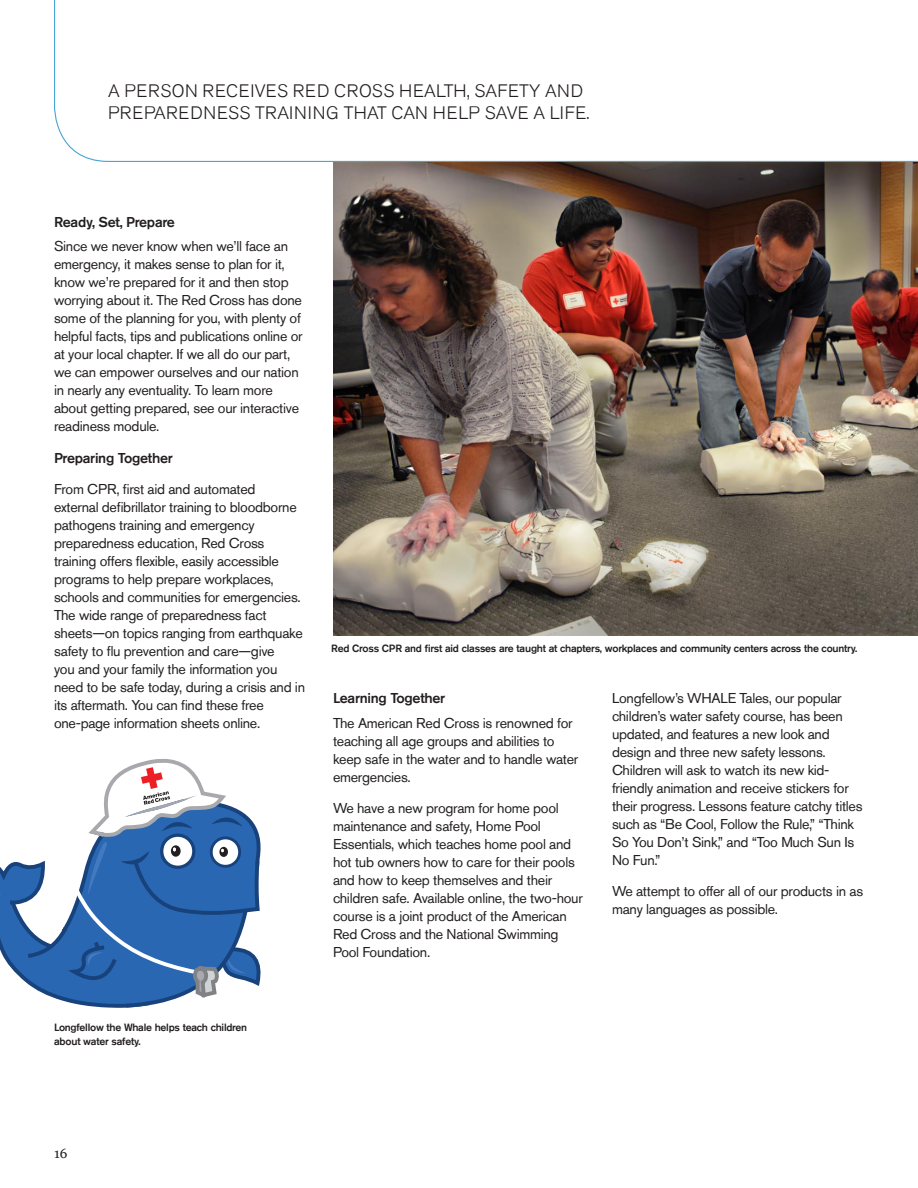
<style>
.page{position:relative;width:918px;height:1188px;background:#fff}
.page>*{position:absolute;margin:0;border:0;box-sizing:border-box;transform-origin:0 0}
.t1{font:300 18px "Akzidenz Grotesk Std";letter-spacing:.03em;color:#231f20}
.t2{font:300 18px "Akzidenz Grotesk Std";letter-spacing:.05em;color:#231f20}
.t3{font:14.25px/18px "Akzidenz Grotesk Std";letter-spacing:-.02em;color:#231f20}
.t4{font:500 14.25px "Akzidenz Grotesk Std";letter-spacing:-.02em;color:#231f20}
.t5{font:13.5px "Georgia";color:#231f20}
.t6{font:500 10.5px/13.5px "Akzidenz Grotesk Std";letter-spacing:-.02em;color:#231f20}
</style>
<div class="page">
<img style="left:333px;top:163px;width:585px;height:473px">
<svg style="left:0;top:759px;width:261px;height:249px"></svg>
<svg style="left:54px;top:0;width:864px;height:163px"></svg>
<p class="t1" style="left:108px;top:80px;width:29px">A PER</p>
<p class="t1" style="left:160px;top:80px;width:55px">SON RECE</p>
<p class="t1" style="left:251px;top:80px;width:247px">IVES RED CROSS HEALTH, SAFETY</p>
<p class="t1" style="left:545px;top:80px;width:39px">AND</p>
<p class="t1" style="left:108px;top:103px;width:13px">PREPARE</p>
<p class="t1" style="left:190px;top:103px;width:77px">DNESS TRA</p>
<p class="t2" style="left:289px;top:103px;width:302px">INING THAT CAN HELP SAVE A LIFE.</p>
<p class="t4" style="left:54px;top:213px;width:122px">Ready, Set, Prepare</p>
<p class="t3" style="left:54px;top:237px;width:250px">Since we never know when we’ll face an emergency, it makes sense to plan for it, know we’re prepared for it and then stop worrying about it. The Red Cross has done some of the planning for you, with plenty of helpful facts, tips and publications online or at your local chapter. If we all do our part, we can empower ourselves and our nation in nearly any eventuality. To learn more about getting prepared, see our interactive readiness module.</p>
<p class="t4" style="left:54px;top:449px;width:120px">Preparing Together</p>
<p class="t3" style="left:54px;top:480px;width:253px">From CPR, first aid and automated<br>external defibrillator training to bloodborne pathogens training and emergency preparedness education, Red Cross training offers flexible, easily accessible programs to help prepare workplaces, schools and communities for emergencies.<br>The wide range of preparedness fact sheets—on topics ranging from earthquake safety to flu prevention and care—give<br>you and your family the information you need to be safe today, during a crisis and in its aftermath. You can find these free one-page information sheets online.</p>
<p class="t6" style="left:54px;top:1021px;width:195px">Longfellow the Whale helps teach children about water safety.</p>
<p class="t6" style="left:331px;top:641px;width:528px">Red Cross CPR and first aid classes are taught at chapters, workplaces and community centers across the country.</p>
<p class="t4" style="left:333px;top:689px;width:114px">Learning Together</p>
<p class="t3" style="left:333px;top:713px;width:247px">The American Red Cross is renowned for teaching all age groups and abilities to keep safe in the water and to handle water emergencies.</p>
<p class="t3" style="left:333px;top:799px;width:251px">We have a new program for home pool maintenance and safety, Home Pool Essentials, which teaches home pool and hot tub owners how to care for their pools and how to keep themselves and their children safe. Available online, the two-hour course is a joint product of the American Red Cross and the National Swimming Pool Foundation.</p>
<p class="t3" style="left:612px;top:689px;width:252px">Longfellow’s WHALE Tales, our popular children’s water safety course, has been updated, and features a new look and design and three new safety lessons.<br>Children will ask to watch its new kid&shy;friendly animation and receive stickers for their progress. Lessons feature catchy titles such as “Be Cool, Follow the Rule,” “Think So You Don’t Sink,” and “Too Much Sun Is No Fun.”</p>
<p class="t3" style="left:612px;top:882px;width:253px">We attempt to offer all of our products in as many languages as possible.</p>
<p class="t5" style="left:54px;top:1145px;width:15px">16</p>
</div>
